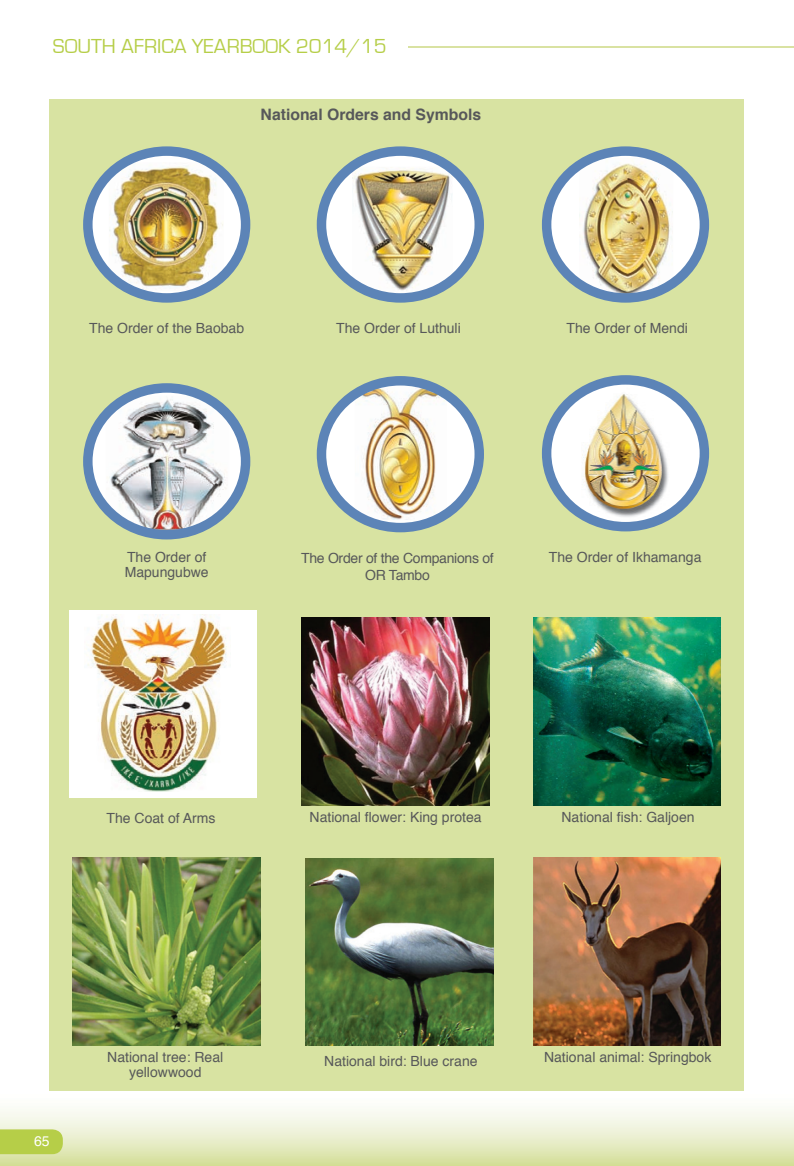
<style>
.page{position:relative;width:794px;height:1166px;background:#fff}
.page>*{position:absolute;margin:0;border:0;box-sizing:border-box;transform-origin:0 0}
.t1{font:20.82px "Eurostile";color:#b6ce48}
.t2{font:700 15.75px "Helvetica";color:#57585a}
.t3{font:14px "Helvetica";color:#57585a}
.t4{font:14px/17px "Helvetica";letter-spacing:-.02em;color:#57585a;text-align:center}
.t5{font:14px "Helvetica";color:#fff}
</style>
<div class="page">
<hr style="left:408px;top:46px;width:386px;height:2px;background:#d9e2a2">
<svg style="left:0;top:1129px;width:63px;height:25px;background:#b8cf4e"></svg>
<div style="left:50px;top:99px;width:694px;height:992px;background:#d8e3a2"></div>
<img style="left:305px;top:858px;width:188px;height:188px">
<img style="left:533px;top:618px;width:187px;height:187px">
<img style="left:301px;top:618px;width:188px;height:187px">
<img style="left:533px;top:858px;width:187px;height:187px">
<img style="left:73px;top:858px;width:187px;height:187px">
<div style="left:69px;top:610px;width:188px;height:188px;background:#fff"></div>
<img style="left:88px;top:614px;width:139px;height:178px">
<svg style="left:88px;top:151px;width:158px;height:147px;background:#d1dcea"></svg>
<img style="left:109px;top:162px;width:115px;height:129px">
<div style="left:83px;top:146px;width:167px;height:157px;border:9px solid #5c84b7;border-radius:50%"></div>
<svg style="left:321px;top:151px;width:158px;height:147px;background:#dbe4ef"></svg>
<img style="left:352px;top:167px;width:100px;height:127px">
<div style="left:317px;top:146px;width:167px;height:157px;border:9px solid #5c84b7;border-radius:50%"></div>
<svg style="left:321px;top:381px;width:158px;height:146px;background:#e1e8f1"></svg>
<img style="left:355px;top:381px;width:92px;height:139px">
<div style="left:317px;top:376px;width:167px;height:156px;border:9px solid #5c84b7;border-radius:50%"></div>
<svg style="left:546px;top:151px;width:158px;height:147px;background:#dfe6f0"></svg>
<img style="left:579px;top:158px;width:94px;height:140px">
<div style="left:542px;top:146px;width:167px;height:157px;border:9px solid #5c84b7;border-radius:50%"></div>
<svg style="left:88px;top:388px;width:158px;height:147px;background:#cdd9e9"></svg>
<img style="left:106px;top:396px;width:123px;height:137px">
<div style="left:83px;top:383px;width:167px;height:156px;border:9px solid #5c84b7;border-radius:50%"></div>
<img style="left:550px;top:380px;width:152px;height:147px">
<div style="left:542px;top:375px;width:167px;height:156px;border:9px solid #5c84b7;border-radius:50%"></div>
<h1 class="t1" style="left:53px;top:35px;width:335px">SOUTH AFRICA YEARBOOK 2014/15</h1>
<p class="t2" style="left:261px;top:102px;width:222px">National Orders and Symbols</p>
<p class="t3" style="left:89px;top:318px;width:156px">The Order of the Baobab</p>
<p class="t3" style="left:336px;top:318px;width:126px">The Order of Luthuli</p>
<p class="t3" style="left:566px;top:318px;width:123px">The Order of Mendi</p>
<p class="t3" style="left:127px;top:546px;width:81px">The Order of</p>
<p class="t3" style="left:549px;top:546px;width:154px">The Order of Ikhamanga</p>
<p class="t3" style="left:125px;top:561px;width:86px">Mapungubwe</p>
<p class="t4" style="left:301px;top:549px;width:194px">The Order of the Companions of<br>OR Tambo</p>
<p class="t3" style="left:106px;top:807px;width:110px">The Coat of Arms</p>
<p class="t3" style="left:310px;top:807px;width:173px">National flower: King protea</p>
<p class="t3" style="left:561px;top:806px;width:135px">National fish: Galjoen</p>
<p class="t5" style="left:34px;top:1130px;width:17px">65</p>
<p class="t3" style="left:107px;top:1046px;width:117px">National tree: Real</p>
<p class="t3" style="left:544px;top:1046px;width:169px">National animal: Springbok</p>
<p class="t3" style="left:129px;top:1061px;width:74px">yellowwood</p>
<p class="t3" style="left:324px;top:1050px;width:155px">National bird: Blue crane</p>
</div>
